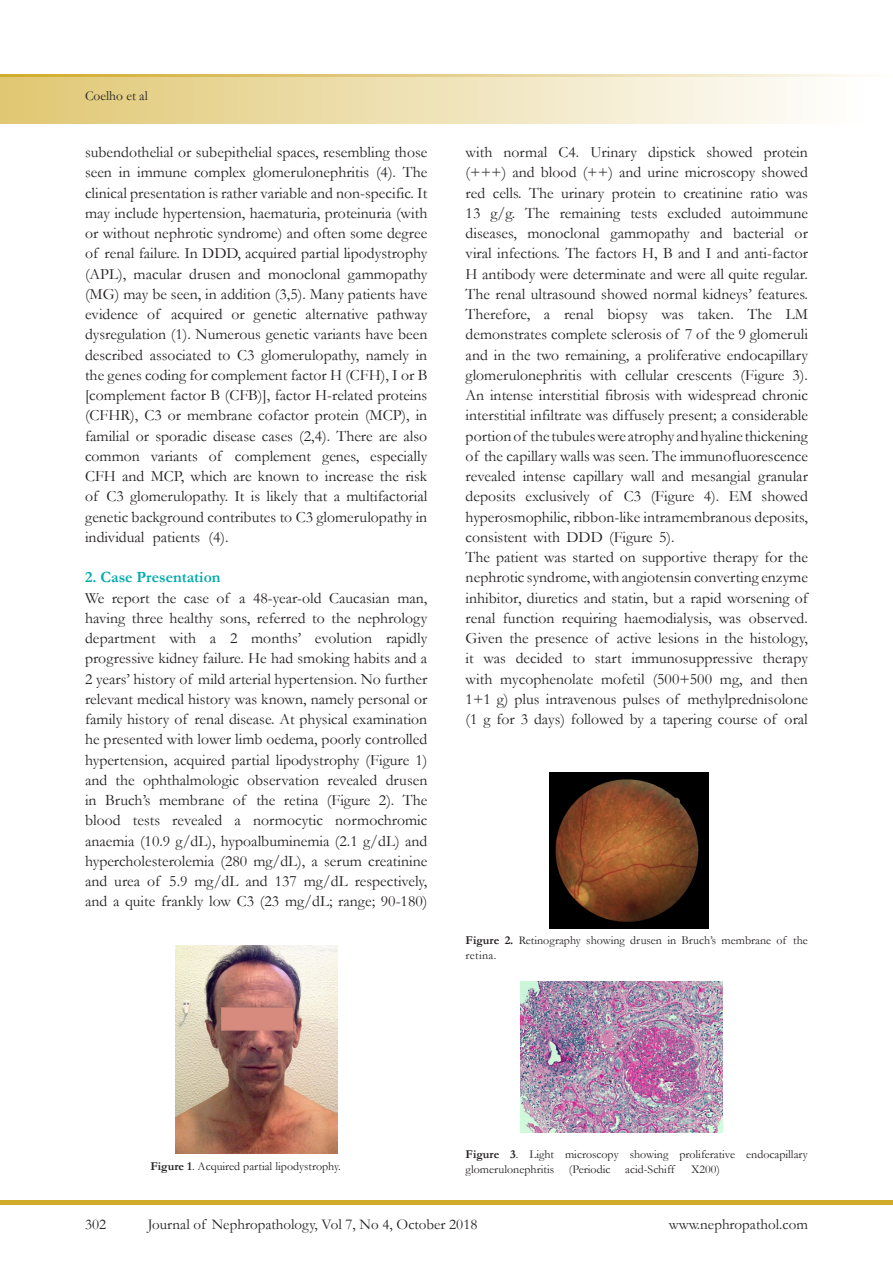
<style>
.page{position:relative;width:893px;height:1263px;background:#fff}
.page>*{position:absolute;margin:0;border:0;box-sizing:border-box;transform-origin:0 0}
.t1{font:15.75px/20.2px "Garamond";color:#231f20;text-align:justify}
.t2{font:700 15.75px "Garamond";color:#00aaad}
.t3{font:15px "Garamond";color:#231f20}
.t4{font:13.5px "Garamond";color:#231f20}
.List_Paragraph{font:12px/15px "Garamond";color:#231f20}
.s1{font-weight:700}
</style>
<div class="page">
<div style="left:0;top:77px;width:893px;height:46px;background:linear-gradient(to right,#e0c773,#fff)"></div>
<hr style="left:0;top:1200px;width:893px;height:4px;background:#d1ab2a">
<hr style="left:892px;top:77px;width:1px;height:46px;background:#d1ab2a">
<svg style="left:0;top:75px;width:862px;height:2px;background:#e5cf8b"></svg>
<img style="left:175px;top:946px;width:162px;height:207px">
<div style="left:221px;top:1007px;width:72px;height:23px;background:#d78b7e;border:2px solid #d78a7e"></div>
<img style="left:549px;top:772px;width:159px;height:156px">
<img style="left:521px;top:982px;width:201px;height:151px">
<p class="t4" style="left:85px;top:87px;width:64px">Coelho et al</p>
<p class="t1" style="left:85px;top:142px;width:344px">subendothelial or subepithelial spaces, resembling those seen in immune complex glomerulonephritis (4). The clinical presentation is rather variable and non-specific. It may include hypertension, haematuria, proteinuria (with or without nephrotic syndrome) and often some degree of renal failure. In DDD, acquired partial lipodystrophy (APL), macular drusen and monoclonal gammopathy (MG) may be seen, in addition (3,5). Many patients have evidence of acquired or genetic alternative pathway dysregulation (1). Numerous genetic variants have been described associated to C3 glomerulopathy, namely in the genes coding for complement factor H (CFH), I or B [complement factor B (CFB)], factor H-related proteins (CFHR), C3 or membrane cofactor protein (MCP), in familial or sporadic disease cases (2,4). There are also common variants of complement genes, especially CFH and MCP, which are known to increase the risk of C3 glomerulopathy. It is likely that a multifactorial genetic background contributes to C3 glomerulopathy in individual patients (4).</p>
<p class="t2" style="left:85px;top:567px;width:137px">2. Case Presentation</p>
<p class="t1" style="left:85px;top:587px;width:344px">We report the case of a 48-year-old Caucasian man, having three healthy sons, referred to the nephrology department with a 2 months’ evolution rapidly progressive kidney failure. He had smoking habits and a 2 years’ history of mild arterial hypertension. No further relevant medical history was known, namely personal or family history of renal disease. At physical examination he presented with lower limb oedema, poorly controlled hypertension, acquired partial lipodystrophy (Figure 1) and the ophthalmologic observation revealed drusen in Bruch’s membrane of the retina (Figure 2). The blood tests revealed a normocytic normochromic anaemia (10.9 g/dL), hypoalbuminemia (2.1 g/dL) and hypercholesterolemia (280 mg/dL), a serum creatinine and urea of 5.9 mg/dL and 137 mg/dL respectively, and a quite frankly low C3 (23 mg/dL; range; 90-180)</p>
<p class="t1" style="left:466px;top:142px;width:344px">with normal C4. Urinary dipstick showed protein (+++) and blood (++) and urine microscopy showed red cells. The urinary protein to creatinine ratio was 13 g/g. The remaining tests excluded autoimmune diseases, monoclonal gammopathy and bacterial or viral infections. The factors H, B and I and anti-factor H antibody were determinate and were all quite regular.<br>The renal ultrasound showed normal kidneys’ features.</p>
<p class="t1" style="left:466px;top:304px;width:344px">Therefore, a renal biopsy was taken. The LM demonstrates complete sclerosis of 7 of the 9 glomeruli and in the two remaining, a proliferative endocapillary glomerulonephritis with cellular crescents (Figure 3).<br>An intense interstitial fibrosis with widespread chronic interstitial infiltrate was diffusely present; a considerable portion of the tubules were atrophy and hyaline thickening of the capillary walls was seen. The immunofluorescence revealed intense capillary wall and mesangial granular deposits exclusively of C3 (Figure 4). EM showed hyperosmophilic, ribbon-like intramembranous deposits, consistent with DDD (Figure 5).</p>
<p class="t1" style="left:466px;top:547px;width:344px">The patient was started on supportive therapy for the nephrotic syndrome, with angiotensin converting enzyme inhibitor, diuretics and statin, but a rapid worsening of renal function requiring haemodialysis, was observed.<br>Given the presence of active lesions in the histology, it was decided to start immunosuppressive therapy with mycophenolate mofetil (500+500 mg, and then 1+1 g) plus intravenous pulses of methylprednisolone (1 g for 3 days) followed by a tapering course of oral</p>
<p class="List_Paragraph" style="left:466px;top:932px;width:344px"><span class="s1">Figure 2.</span> Retinography showing drusen in Bruch’s membrane of the retina.</p>
<p class="List_Paragraph" style="left:151px;top:1159px;width:192px"><span class="s1">Figure 1</span>. Acquired partial lipodystrophy.</p>
<p class="List_Paragraph" style="left:466px;top:1146px;width:344px"><span class="s1">Figure 3</span>. Light microscopy showing proliferative endocapillary glomerulonephritis (Periodic acid-Schiff</p>
<p class="List_Paragraph" style="left:691px;top:1161px;width:30px">X200)</p>
<p class="t3" style="left:85px;top:1214px;width:23px">302</p>
<p class="t3" style="left:148px;top:1214px;width:331px">Journal of Nephropathology, Vol 7, No 4, October 2018</p>
<p class="t3" style="left:669px;top:1214px;width:141px">www.nephropathol.com</p>
</div>
